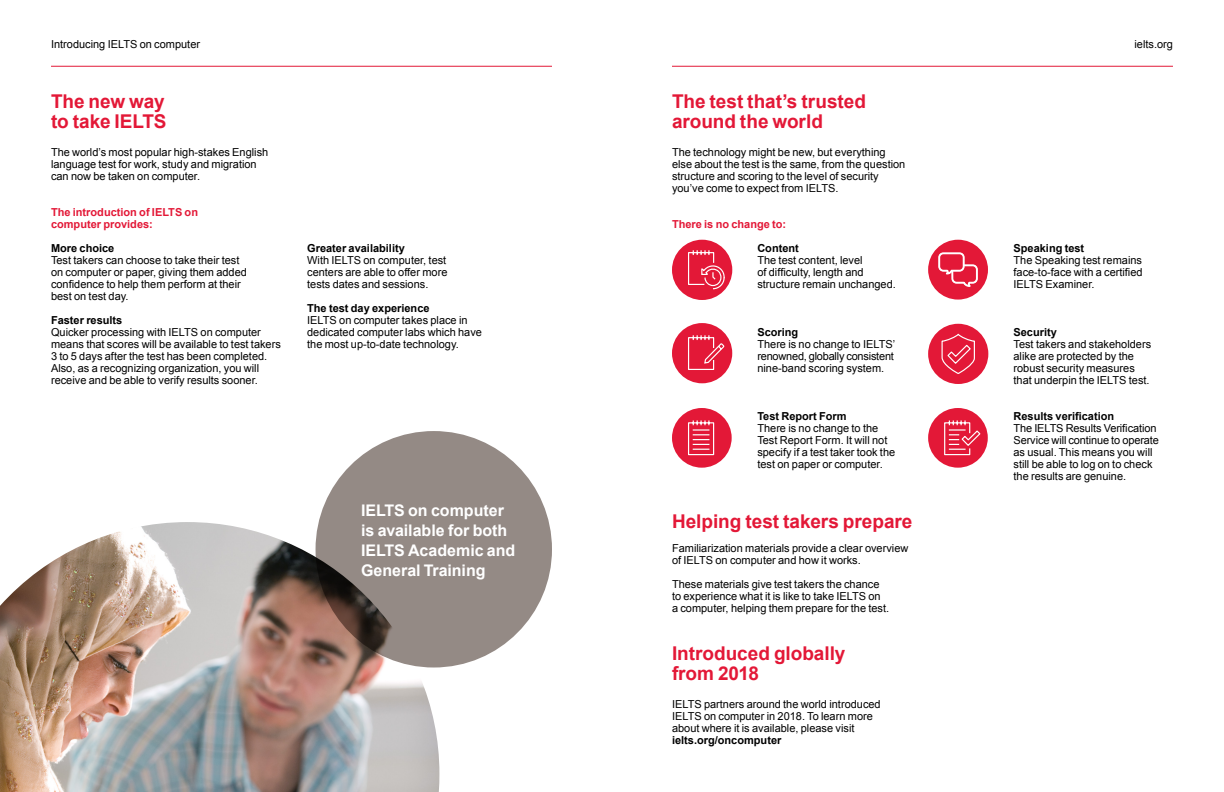
<style>
.page{position:relative;width:1224px;height:792px;background:#fff}
.page>*{position:absolute;margin:0;border:0;box-sizing:border-box;transform-origin:0 0}
.t1{font:700 19px/20px "Arial";color:#e31837}
.t2{font:700 16px/20px "Arial";color:#fff}
.t3{font:11px/12px "Arial";color:#000}
.t4{font:700 11px "Arial";color:#000}
.t5{font:700 11px/12px "Arial";color:#e31837}
</style>
<div class="page">
<img style="left:0;top:522px;width:439px;height:270px">
<div style="left:316px;top:431px;width:236px;height:237px;background:#948a85;border-radius:50%"></div>
<div style="left:928px;top:240px;width:60px;height:60px;background:#e31837;border-radius:50%"></div>
<svg style="left:938px;top:253px;width:40px;height:34px"></svg>
<div style="left:672px;top:323px;width:60px;height:60px;background:#e31837;border-radius:50%"></div>
<svg style="left:688px;top:335px;width:37px;height:35px"></svg>
<div style="left:928px;top:324px;width:60px;height:60px;background:#e31837;border-radius:50%"></div>
<svg style="left:941px;top:333px;width:34px;height:41px"></svg>
<div style="left:672px;top:240px;width:60px;height:60px;background:#e31837;border-radius:50%"></div>
<svg style="left:688px;top:249px;width:37px;height:41px"></svg>
<div style="left:672px;top:408px;width:60px;height:60px;background:#e31837;border-radius:50%"></div>
<svg style="left:688px;top:420px;width:27px;height:36px"></svg>
<div style="left:928px;top:408px;width:60px;height:60px;background:#e31837;border-radius:50%"></div>
<svg style="left:944px;top:419px;width:38px;height:37px"></svg>
<hr style="left:51px;top:66px;width:501px;height:1px;background:#e31837">
<hr style="left:672px;top:66px;width:501px;height:1px;background:#e31837">
<p class="t3" style="left:51px;top:38px;width:151px">Introducing IELTS on computer</p>
<p class="t3" style="left:1134px;top:38px;width:40px">ielts.org</p>
<h1 class="t1" style="left:51px;top:92px;width:117px">The new way to take IELTS</h1>
<p class="t3" style="left:51px;top:146px;width:219px">The world’s most popular high-stakes English language test for work, study and migration can now be taken on computer.</p>
<p class="t5" style="left:51px;top:207px;width:149px">The introduction of IELTS on computer provides:</p>
<p class="t4" style="left:51px;top:241px;width:65px">More choice</p>
<p class="t3" style="left:51px;top:254px;width:197px">Test takers can choose to take their test on computer or paper, giving them added confidence to help them perform at their best on test day.</p>
<p class="t4" style="left:51px;top:313px;width:73px">Faster results</p>
<p class="t3" style="left:51px;top:326px;width:231px">Quicker processing with IELTS on computer means that scores will be available to test takers 3 to 5 days after the test has been completed.<br>Also, as a recognizing organization, you will receive and be able to verify results sooner.</p>
<p class="t4" style="left:307px;top:241px;width:99px">Greater availability</p>
<p class="t3" style="left:307px;top:254px;width:142px;text-align:justify">With IELTS on computer, test centers are able to offer more tests dates and sessions.</p>
<p class="t4" style="left:307px;top:301px;width:124px">The test day experience</p>
<p class="t3" style="left:307px;top:314px;width:176px">IELTS on computer takes place in dedicated computer labs which have the most up-to-date technology.</p>
<h2 class="t2" style="left:361px;top:501px;width:156px">IELTS on computer is available for both<br>IELTS Academic and<br>General Training</h2>
<h1 class="t1" style="left:672px;top:92px;width:196px">The test that’s trusted around the world</h1>
<p class="t3" style="left:672px;top:146px;width:235px">The technology might be new, but everything else about the test is the same, from the question structure and scoring to the level of security you’ve come to expect from IELTS.</p>
<p class="t5" style="left:672px;top:219px;width:116px">There is no change to:</p>
<p class="t4" style="left:757px;top:241px;width:43px">Content</p>
<p class="t3" style="left:757px;top:254px;width:140px">The test content, level<br>of difficulty, length and structure remain unchanged.</p>
<p class="t4" style="left:757px;top:325px;width:42px">Scoring</p>
<p class="t3" style="left:757px;top:338px;width:139px;text-align:justify">There is no change to IELTS’ renowned, globally consistent nine-band scoring system.</p>
<p class="t4" style="left:757px;top:409px;width:91px">Test Report Form</p>
<p class="t3" style="left:757px;top:422px;width:139px">There is no change to the<br>Test Report Form. It will not specify if a test taker took the test on paper or computer.</p>
<h1 class="t1" style="left:672px;top:512px;width:242px">Helping test takers prepare</h1>
<p class="t3" style="left:672px;top:542px;width:238px">Familiarization materials provide a clear overview of IELTS on computer and how it works.</p>
<p class="t3" style="left:672px;top:578px;width:219px">These materials give test takers the chance to experience what it is like to take IELTS on a computer, helping them prepare for the test.</p>
<h1 class="t1" style="left:672px;top:644px;width:175px">Introduced globally from 2018</h1>
<p class="t3" style="left:672px;top:698px;width:210px">IELTS partners around the world introduced<br>IELTS on computer in 2018. To learn more about where it is available, please visit</p>
<p class="t4" style="left:672px;top:733px;width:111px">ielts.org/oncomputer</p>
<p class="t4" style="left:1014px;top:241px;width:72px">Speaking test</p>
<p class="t3" style="left:1014px;top:254px;width:131px;text-align:justify">The Speaking test remains face-to-face with a certified IELTS Examiner.</p>
<p class="t4" style="left:1014px;top:325px;width:45px">Security</p>
<p class="t3" style="left:1014px;top:338px;width:139px">Test takers and stakeholders alike are protected by the robust security measures that underpin the IELTS test.</p>
<p class="t4" style="left:1014px;top:409px;width:102px">Results verification</p>
<p class="t3" style="left:1014px;top:422px;width:147px">The IELTS Results Verification<br>Service will continue to operate as usual. This means you will still be able to log on to check the results are genuine.</p>
</div>
